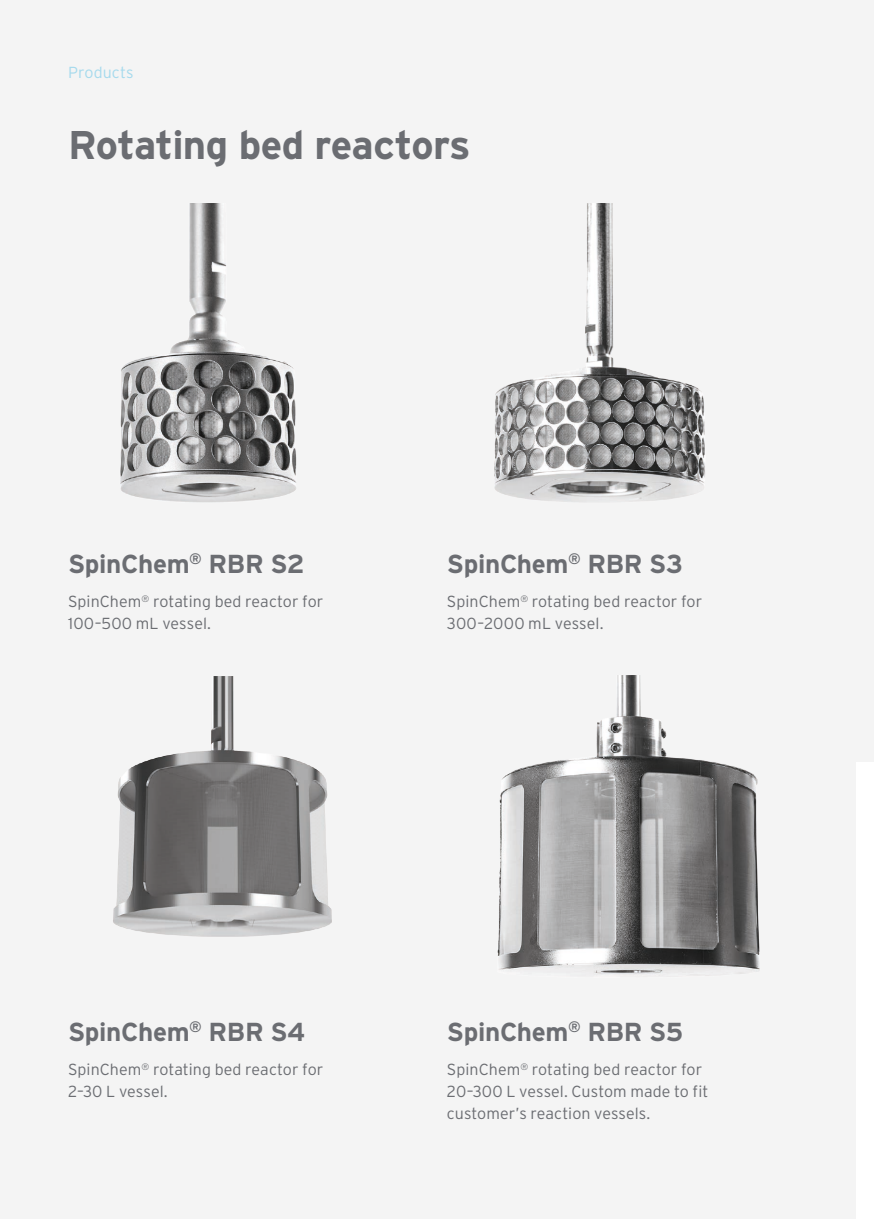
<style>
.page{position:relative;width:874px;height:1219px;background:#fff}
.page>*{position:absolute;margin:0;border:0;box-sizing:border-box;transform-origin:0 0}
.Mellanrubrik{font:700 40px "Interstate";letter-spacing:-.015em;color:#6b6d72}
.Mellanrubrik-2{font:700 26px "Interstate";letter-spacing:-.01em;color:#6b6d72}
.Bröd{font:300 16px/22px "Interstate";letter-spacing:.005em;color:#6b6d72}
.Kapitelrad{font:300 16px "Interstate";letter-spacing:.01em;color:#a6daed}
</style>
<div class="page">
<div style="left:0;top:0;width:873px;height:1219px;background:#f4f4f4"></div>
<div style="left:856px;top:763px;width:17px;height:456px;background:#fff"></div>
<img style="left:497px;top:676px;width:263px;height:300px">
<img style="left:113px;top:677px;width:219px;height:260px">
<img style="left:120px;top:204px;width:177px;height:298px">
<img style="left:494px;top:204px;width:211px;height:298px">
<p class="Kapitelrad" style="left:68px;top:63px;width:67px">Products</p>
<p class="Mellanrubrik" style="left:68px;top:122px;width:404px">Rotating bed reactors</p>
<p class="Mellanrubrik-2" style="left:68px;top:549px;width:238px">SpinChem<sup>®</sup> RBR S2</p>
<p class="Bröd" style="left:68px;top:590px;width:257px">SpinChem<sup>®</sup> rotating bed reactor for<br>100–500 mL vessel.</p>
<p class="Mellanrubrik-2" style="left:446px;top:549px;width:237px">SpinChem<sup>®</sup> RBR S3</p>
<p class="Bröd" style="left:446px;top:590px;width:257px">SpinChem<sup>®</sup> rotating bed reactor for<br>300–2000 mL vessel.</p>
<p class="Mellanrubrik-2" style="left:68px;top:1017px;width:239px">SpinChem<sup>®</sup> RBR S4</p>
<p class="Bröd" style="left:68px;top:1058px;width:257px">SpinChem<sup>®</sup> rotating bed reactor for<br>2–30 L vessel.</p>
<p class="Mellanrubrik-2" style="left:446px;top:1017px;width:237px">SpinChem<sup>®</sup> RBR S5</p>
<p class="Bröd" style="left:446px;top:1058px;width:263px">SpinChem<sup>®</sup> rotating bed reactor for<br>20–300 L vessel. Custom made to fit customer’s reaction vessels.</p>
</div>
